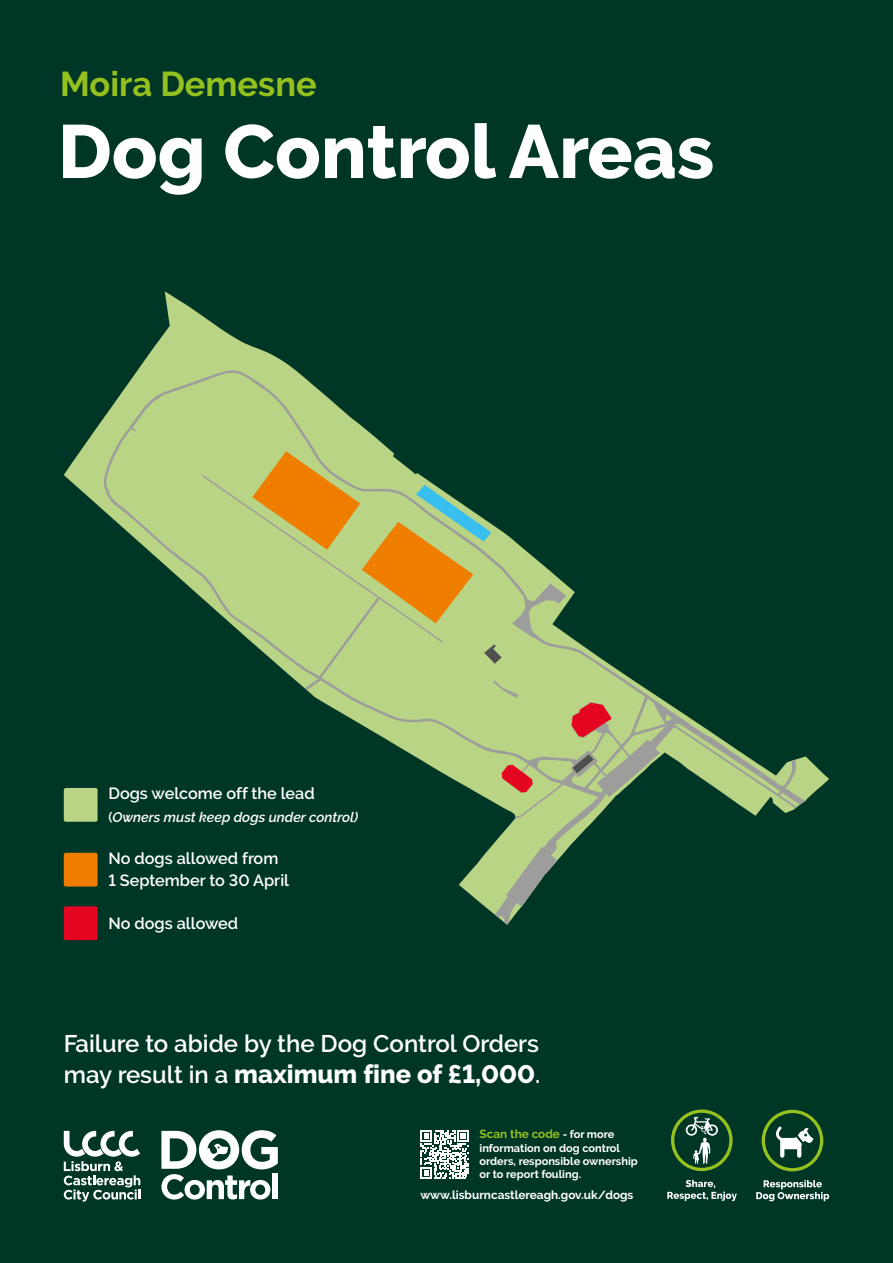
<style>
.page{position:relative;width:893px;height:1263px;background:#003626}
.page>*{position:absolute;margin:0;border:0;box-sizing:border-box;transform-origin:0 0}
.t1{font:800 75.15px "Raleway";color:#fff}
.t2{font:700 34.42px "Raleway";color:#95c11f}
.t3{font:800 25.5px "Raleway";color:#fff}
.t4{font:600 24px "Raleway";color:#fff}
.t5{font:600 16.2px/21.6px "Raleway";color:#fff}
.t6{font:italic 600 13.88px "Raleway";color:#fff}
.t7{font:700 11.77px "Raleway";color:#fff}
.t8{font:700 11.77px "Raleway";color:#95c11f}
.t9{font:700 11.02px/13.2px "Raleway";color:#fff}
.s1{font-style:normal}
.s2{font-weight:600;font-size:24px}
.s3{font-size:11.02px;color:#fff}
</style>
<div class="page">
<svg style="left:64px;top:291px;width:765px;height:616px"></svg>
<svg style="left:104px;top:370px;width:701px;height:555px"></svg>
<svg style="left:572px;top:703px;width:40px;height:34px"></svg>
<svg style="left:502px;top:765px;width:31px;height:28px"></svg>
<svg style="left:252px;top:451px;width:239px;height:172px;background:#b1ac5b"></svg>
<svg style="left:161px;top:1130px;width:117px;height:69px"></svg>
<svg style="left:64px;top:1131px;width:76px;height:70px"></svg>
<div style="left:64px;top:788px;width:34px;height:34px;background:#b8d484;border-radius:2px"></div>
<div style="left:64px;top:853px;width:34px;height:33px;background:#ef7d00;border-radius:2px"></div>
<div style="left:64px;top:906px;width:34px;height:34px;background:#e40521;border-radius:2px"></div>
<svg style="left:420px;top:1130px;width:49px;height:48px"></svg>
<svg style="left:756px;top:1180px;width:73px;height:21px"></svg>
<svg style="left:762px;top:1110px;width:61px;height:61px"></svg>
<svg style="left:667px;top:1180px;width:70px;height:21px"></svg>
<svg style="left:671px;top:1109px;width:62px;height:62px"></svg>
<h2 class="t2" style="left:60px;top:64px;width:258px">Moira Demesne</h2>
<h1 class="t1" style="left:58px;top:109px;width:658px">Dog Control Areas</h1>
<p class="t5" style="left:108px;top:783px;width:208px">Dogs welcome off the lead</p>
<p class="t6" style="left:108px;top:809px;width:251px"><span class="s1">(</span>Owners must keep dogs under control)</p>
<p class="t5" style="left:108px;top:847px;width:182px">No dogs allowed from<br>1 September to 30 April</p>
<p class="t5" style="left:108px;top:912px;width:131px">No dogs allowed</p>
<h3 class="t4" style="left:64px;top:1029px;width:477px">Failure to abide by the Dog Control Orders</h3>
<h3 class="t3" style="left:64px;top:1060px;width:478px"><span class="s2">may result in a</span> maximum fine of £1,000<span class="s2">.</span></h3>
<p class="t8" style="left:480px;top:1127px;width:136px">Scan the code <span class="s3">- for more</span></p>
<p class="t9" style="left:480px;top:1141px;width:160px">information on dog control orders, responsible ownership or to report fouling.</p>
<p class="t7" style="left:420px;top:1188px;width:215px">www.lisburncastlereagh.gov.uk/dogs</p>
</div>
